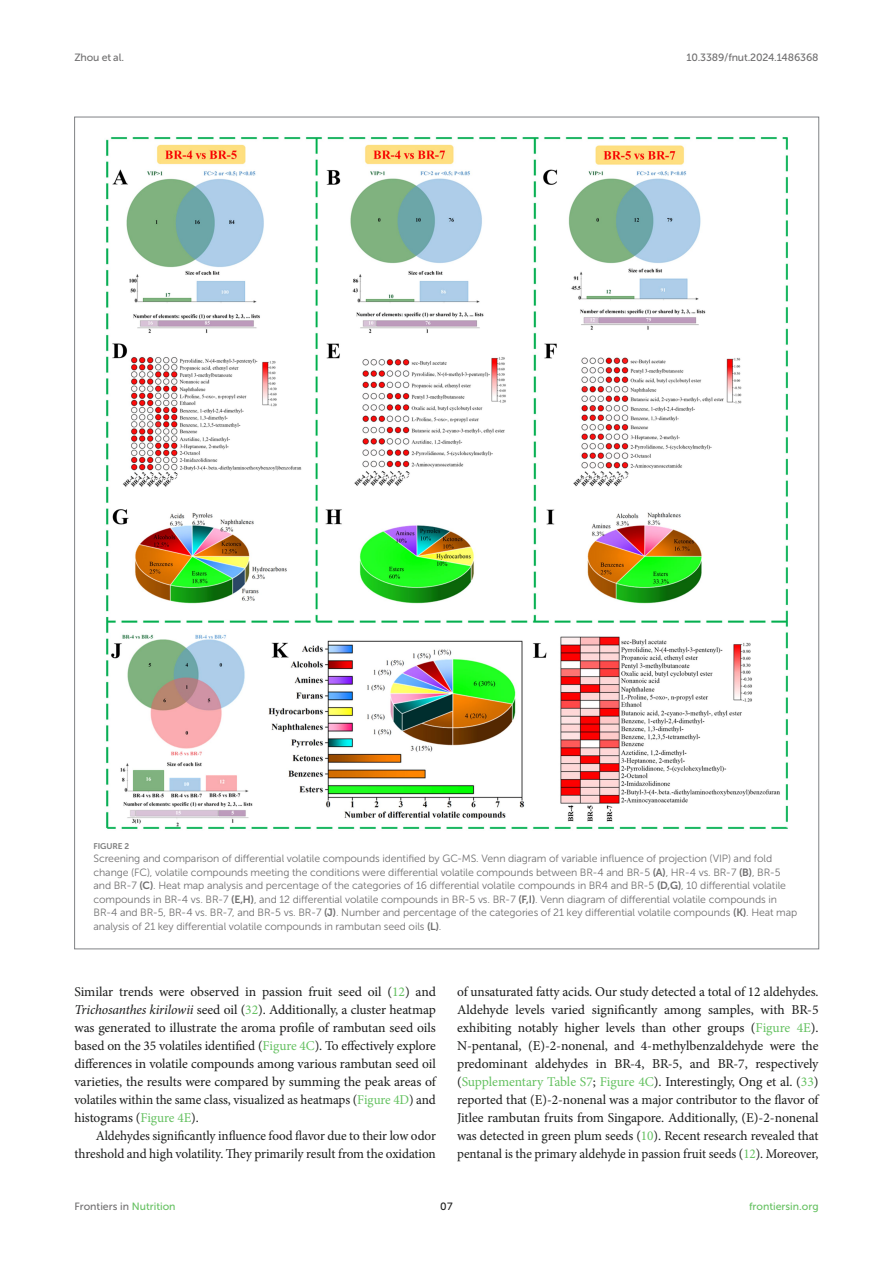
<style>
.page{position:relative;width:893px;height:1263px;background:#fff}
.page>*{position:absolute;margin:0;border:0;box-sizing:border-box;transform-origin:0 0}
.TEXT{font:13.5px/18px "Minion Pro";letter-spacing:-.005em;color:#1b1c1b;text-align:justify}
.FIG_LEG{font:10.5px/13.5px "Museo Sans 300";letter-spacing:-.01em;color:#706f70}
.t1{font:10.5px "Museo Sans 500";letter-spacing:-.015em;color:#706f70}
.t2{font:10.5px "Museo Sans 500";color:#65c161}
.t3{font:10.5px "Museo Sans 500";color:#1b1c1b}
.FIG_HD{font:8.25px "Museo Sans 700";letter-spacing:-.01em;color:#7e7f7f}
.s1{font-family:"Museo Sans 700"}
.s2{color:#65c161}
.s3{font-style:italic}
</style>
<div class="page">
<img style="left:105px;top:136px;width:683px;height:693px">
<p class="t1" style="left:74px;top:51px;width:51px">Zhou et al.</p>
<p class="t1" style="left:686px;top:51px;width:134px">10.3389/fnut.2024.1486368</p>
<p class="FIG_HD" style="left:94px;top:841px;width:37px">FIGURE 2</p>
<p class="FIG_LEG" style="left:94px;top:852px;width:705px">Screening and comparison of differential volatile compounds identified by GC-MS. Venn diagram of variable influence of projection (VIP) and fold change (FC), volatile compounds meeting the conditions were differential volatile compounds between BR-4 and BR-5 <span class="s1">(A)</span>, HR-4 vs. BR-7 <span class="s1">(B)</span>, BR-5 and BR-7 <span class="s1">(C)</span>. Heat map analysis and percentage of the categories of 16 differential volatile compounds in BR4 and BR-5 <span class="s1">(D,G)</span>, 10 differential volatile compounds in BR-4 vs. BR-7 <span class="s1">(E,H)</span>, and 12 differential volatile compounds in BR-5 vs. BR-7 <span class="s1">(F,I)</span>. Venn diagram of differential volatile compounds in BR-4 and BR-5, BR-4 vs. BR-7, and BR-5 vs. BR-7 <span class="s1">(J)</span>. Number and percentage of the categories of 21 key differential volatile compounds <span class="s1">(K)</span>. Heat map analysis of 21 key differential volatile compounds in rambutan seed oils <span class="s1">(L)</span>.</p>
<p class="TEXT" style="left:74px;top:983px;width:363px">Similar trends were observed in passion fruit seed oil (<span class="s2">12</span>) and <span class="s3">Trichosanthes kirilowii</span> seed oil (<span class="s2">32</span>). Additionally, a cluster heatmap was generated to illustrate the aroma profile of rambutan seed oils based on the 35 volatiles identified (<span class="s2">Figure 4C</span>). To effectively explore differences in volatile compounds among various rambutan seed oil varieties, the results were compared by summing the peak areas of volatiles within the same class, visualized as heatmaps (<span class="s2">Figure 4D</span>) and histograms (<span class="s2">Figure 4E</span>).</p>
<p class="TEXT" style="left:74px;top:1127px;width:363px;text-align:right">Aldehydes significantly influence food flavor due to their low odor threshold and high volatility. They primarily result from the oxidation</p>
<p class="TEXT" style="left:457px;top:983px;width:363px">of unsaturated fatty acids. Our study detected a total of 12 aldehydes.<br>Aldehyde levels varied significantly among samples, with BR-5 exhibiting notably higher levels than other groups (<span class="s2">Figure 4E</span>).<br>N-pentanal, (E)-2-nonenal, and 4-methylbenzaldehyde were the predominant aldehydes in BR-4, BR-5, and BR-7, respectively (<span class="s2">Supplementary Table S7</span>; <span class="s2">Figure 4C</span>). Interestingly, Ong et al. (<span class="s2">33</span>) reported that (E)-2-nonenal was a major contributor to the flavor of Jitlee rambutan fruits from Singapore. Additionally, (E)-2-nonenal was detected in green plum seeds (<span class="s2">10</span>). Recent research revealed that pentanal is the primary aldehyde in passion fruit seeds (<span class="s2">12</span>). Moreover,</p>
<p class="t1" style="left:74px;top:1200px;width:103px">Frontiers in <span class="s2">Nutrition</span></p>
<p class="t3" style="left:440px;top:1200px;width:14px">07</p>
<p class="t2" style="left:749px;top:1200px;width:71px">frontiersin.org</p>
</div>
